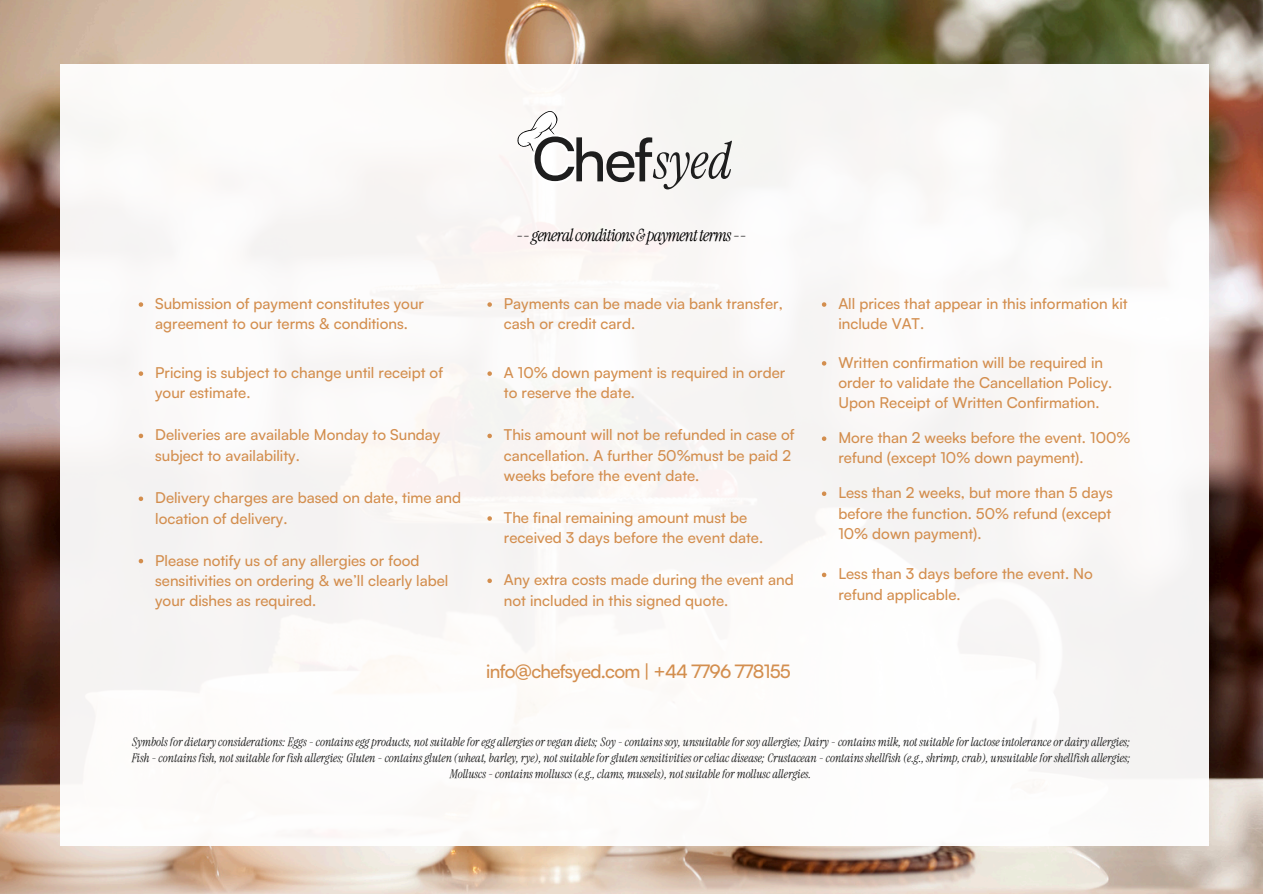
<style>
.page{position:relative;width:1263px;height:894px;background:#fff}
.page>*{position:absolute;margin:0;border:0;box-sizing:border-box;transform-origin:0 0}
.t1{font:500 59.7px "Satoshi";color:#1e1e1e}
.t2{font:italic 50.85px "Instrument Serif";color:#1e1e1e}
.t3{font:500 18.6px "Satoshi";letter-spacing:-.04em;color:#d38e4e}
.t4{font:italic 17.1px "Instrument Serif";letter-spacing:-.04em;color:#000}
.t5{font:500 15px/20.2px "Satoshi";color:#d38e4e}
.t6{font:italic 12px/16px "Instrument Serif";color:#1e1e1e;text-align:center}
.s1{color:rgb(0 0 0/0)}
</style>
<div class="page">
<img style="left:0;top:0;width:1263px;height:893px">
<div style="left:60px;top:64px;width:1149px;height:781px;background:#fbf9f8"></div>
<svg style="left:139px;top:302px;width:4px;height:5px"></svg>
<svg style="left:139px;top:371px;width:4px;height:5px"></svg>
<svg style="left:139px;top:433px;width:4px;height:5px"></svg>
<svg style="left:139px;top:496px;width:4px;height:5px"></svg>
<svg style="left:139px;top:558px;width:4px;height:5px"></svg>
<svg style="left:822px;top:302px;width:4px;height:5px"></svg>
<svg style="left:487px;top:302px;width:5px;height:5px"></svg>
<svg style="left:487px;top:371px;width:5px;height:5px"></svg>
<svg style="left:487px;top:433px;width:5px;height:5px"></svg>
<svg style="left:487px;top:516px;width:5px;height:4px"></svg>
<svg style="left:487px;top:578px;width:5px;height:5px"></svg>
<svg style="left:822px;top:361px;width:4px;height:4px"></svg>
<svg style="left:822px;top:436px;width:4px;height:5px"></svg>
<svg style="left:822px;top:491px;width:4px;height:5px"></svg>
<svg style="left:822px;top:572px;width:4px;height:5px"></svg>
<svg style="left:517px;top:111px;width:41px;height:41px"></svg>
<p class="t1" style="left:532px;top:121px;width:123px"><span class="s1">C</span>hef</p>
<p class="t2" style="left:654px;top:128px;width:80px">syed</p>
<p class="t5" style="left:155px;top:293px;width:270px">Submission of payment constitutes your agreement to our terms &amp; conditions.</p>
<p class="t5" style="left:155px;top:362px;width:289px">Pricing is subject to change until receipt of your estimate.</p>
<p class="t5" style="left:155px;top:424px;width:287px">Deliveries are available Monday to Sunday subject to availability.</p>
<p class="t5" style="left:155px;top:487px;width:308px">Delivery charges are based on date, time and location of delivery.</p>
<h1 class="t5" style="left:155px;top:549px;width:295px">Please notify us of any allergies or food sensitivities on ordering &amp; we’ll clearly label your dishes as required.</h1>
<p class="t4" style="left:516px;top:224px;width:232px">--generalconditions&amp;paymentterms--</p>
<h4 class="t5" style="left:504px;top:293px;width:280px">Payments can be made via bank transfer, cash or credit card.</h4>
<p class="t5" style="left:504px;top:362px;width:283px">A 10% down payment is required in order to reserve the date.</p>
<p class="t5" style="left:504px;top:424px;width:292px">This amount will not be refunded in case of cancellation. A further 50%must be paid 2 weeks before the event date.</p>
<p class="t5" style="left:504px;top:507px;width:261px">The final remaining amount must be received 3 days before the event date.</p>
<p class="t5" style="left:504px;top:569px;width:291px">Any extra costs made during the event and not included in this signed quote.</p>
<p class="t3" style="left:486px;top:658px;width:306px">info@chefsyed.com | +44 7796 778155</p>
<h2 class="t5" style="left:838px;top:293px;width:291px">All prices that appear in this information kit include VAT.</h2>
<p class="t5" style="left:838px;top:352px;width:275px">Written confirmation will be required in order to validate the Cancellation Policy.<br>Upon Receipt of Written Confirmation.</p>
<p class="t5" style="left:838px;top:427px;width:294px">More than 2 weeks before the event. 100% refund (except 10% down payment).</p>
<p class="t5" style="left:838px;top:482px;width:276px;text-align:justify">Less than 2 weeks, but more than 5 days before the function. 50% refund (except 10% down payment).</p>
<p class="t5" style="left:838px;top:563px;width:256px">Less than 3 days before the event. No refund applicable.</p>
<p class="t6" style="left:132px;top:733px;width:1001px">Symbols for dietary considerations: Eggs - contains egg products, not suitable for egg allergies or vegan diets; Soy - contains soy, unsuitable for soy allergies; Dairy - contains milk, not suitable for lactose intolerance or dairy allergies;<br>Fish - contains fish, not suitable for fish allergies; Gluten - contains gluten (wheat, barley, rye), not suitable for gluten sensitivities or celiac disease; Crustacean - contains shellfish (e.g., shrimp, crab), unsuitable for shellfish allergies;<br>Molluscs - contains molluscs (e.g., clams, mussels), not suitable for mollusc allergies.</p>
</div>
